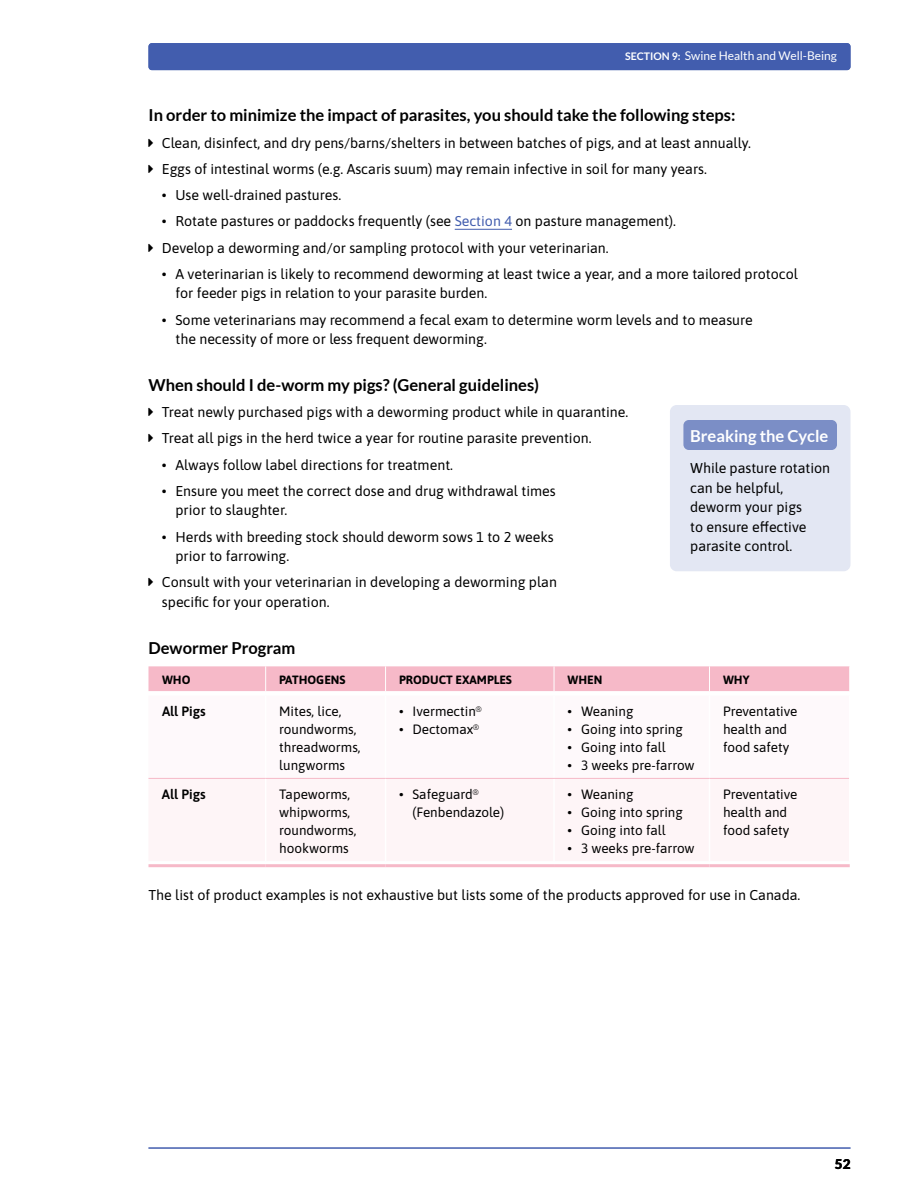
<style>
.page{position:relative;width:918px;height:1188px;background:#fff}
.page>*{position:absolute;margin:0;border:0;box-sizing:border-box;transform-origin:0 0}
.t1{font:700 16.5px "Lato";color:#000}
.t2{font:700 16.5px "Lato";color:#fff}
.t3{font:14.25px/19.5px "Asap";color:#000}
.t4{font:13.5px/18px "Asap";color:#000}
.t5{font:600 13.5px "Asap";color:#000}
.t6{font:900 13.5px "Lato";color:#000}
.t7{font:12px "Lato";color:#fff}
.t8{font:700 12px "Asap";color:#000}
.s1{font-weight:700;font-size:10.5px}
.s2{color:#425dae}
</style>
<div class="page">
<hr style="left:148px;top:1148px;width:702px;height:1px;background:#425dae">
<div style="left:148px;top:43px;width:702px;height:27px;background:#425dae;border-radius:3px"></div>
<hr style="left:455px;top:229px;width:57px;height:1px;background:#425dae">
<svg style="left:149px;top:777px;width:700px;height:1px"></svg>
<hr style="left:148px;top:864px;width:118px;height:3px;background:#f6b9c8">
<hr style="left:266px;top:864px;width:120px;height:3px;background:#f6b9c8">
<hr style="left:386px;top:864px;width:168px;height:3px;background:#f6b9c8">
<hr style="left:554px;top:864px;width:155px;height:3px;background:#f6b9c8">
<hr style="left:710px;top:864px;width:140px;height:3px;background:#f6b9c8">
<div style="left:148px;top:666px;width:702px;height:25px;background:#f6b9c8"></div>
<hr style="left:265px;top:696px;width:1px;height:82px;background:#fff">
<hr style="left:385px;top:696px;width:1px;height:82px;background:#fff">
<hr style="left:553px;top:696px;width:2px;height:82px;background:#fff">
<hr style="left:709px;top:696px;width:1px;height:82px;background:#fff">
<hr style="left:148px;top:778px;width:118px;height:1px;background:#f6b9c8">
<hr style="left:266px;top:778px;width:120px;height:1px;background:#f6b9c8">
<hr style="left:386px;top:778px;width:168px;height:1px;background:#f6b9c8">
<hr style="left:554px;top:778px;width:155px;height:1px;background:#f6b9c8">
<hr style="left:710px;top:778px;width:139px;height:1px;background:#f6b9c8">
<div style="left:670px;top:405px;width:180px;height:166px;background:#e3e7f3;border-radius:7px"></div>
<div style="left:683px;top:420px;width:154px;height:30px;background:#7b8ec6;border-radius:5px"></div>
<p class="t7" style="left:625px;top:49px;width:213px"><span class="s1">SECTION 9:</span> Swine Health and Well-Being</p>
<p class="t7" style="left:712px;top:49px;width:126px"><span class="s1">SECTION 1:</span> Starting Out</p>
<p class="t1" style="left:148px;top:106px;width:588px">In order to minimize the impact of parasites, you should take the following steps:</p>
<p class="t3" style="left:162px;top:129px;width:591px;line-height:26.2px">Clean, disinfect, and dry pens/barns/shelters in between batches of pigs, and at least annually.<br>Eggs of intestinal worms (e.g. Ascaris suum) may remain infective in soil for many years.</p>
<p class="t3" style="left:162px;top:185px;width:181px">• Use well-drained pastures.</p>
<p class="t3" style="left:162px;top:207px;width:516px;line-height:26.2px">• Rotate pastures or paddocks frequently (see <span class="s2">Section 4</span> on pasture management).<br>Develop a deworming and/or sampling protocol with your veterinarian.</p>
<p class="t3" style="left:175px;top:263px;width:624px;text-indent:-13px">• A veterinarian is likely to recommend deworming at least twice a year, and a more tailored protocol for feeder pigs in relation to your parasite burden.</p>
<p class="t3" style="left:175px;top:309px;width:579px;text-indent:-13px">• Some veterinarians may recommend a fecal exam to determine worm levels and to measure the necessity of more or less frequent deworming.</p>
<p class="t1" style="left:148px;top:375px;width:392px">When should I de-worm my pigs? (General guidelines)</p>
<p class="t3" style="left:162px;top:398px;width:468px;line-height:26.2px">Treat newly purchased pigs with a deworming product while in quarantine.<br>Treat all pigs in the herd twice a year for routine parasite prevention.</p>
<p class="t3" style="left:162px;top:454px;width:293px">• Always follow label directions for treatment.</p>
<p class="t3" style="left:175px;top:480px;width:382px;text-indent:-13px">• Ensure you meet the correct dose and drug withdrawal times prior to slaughter.</p>
<p class="t3" style="left:175px;top:526px;width:380px;text-indent:-13px">• Herds with breeding stock should deworm sows 1 to 2 weeks prior to farrowing.</p>
<p class="t3" style="left:162px;top:572px;width:397px">Consult with your veterinarian in developing a deworming plan specific for your operation.</p>
<p class="t1" style="left:148px;top:638px;width:148px">Dewormer Program</p>
<p class="t8" style="left:162px;top:672px;width:30px">WHO</p>
<p class="t8" style="left:279px;top:672px;width:68px">PATHOGENS</p>
<p class="t8" style="left:399px;top:672px;width:114px">PRODUCT EXAMPLES</p>
<p class="t8" style="left:568px;top:672px;width:36px">WHEN</p>
<p class="t8" style="left:723px;top:672px;width:28px">WHY</p>
<p class="t5" style="left:162px;top:702px;width:45px">All Pigs</p>
<p class="t4" style="left:279px;top:702px;width:83px">Mites, lice, roundworms, threadworms, lungworms</p>
<p class="t4" style="left:399px;top:702px;width:84px">• Ivermectin<sup>®</sup></p>
<p class="t2" style="left:690px;top:426px;width:140px">Breaking the Cycle</p>
<p class="t3" style="left:690px;top:458px;width:142px">While pasture rotation can be helpful, deworm your pigs<br>to ensure effective parasite control.</p>
<p class="t4" style="left:568px;top:702px;width:67px">• Weaning</p>
<p class="t4" style="left:568px;top:720px;width:117px">• Going into spring</p>
<p class="t4" style="left:568px;top:738px;width:100px">• Going into fall</p>
<p class="t4" style="left:568px;top:756px;width:129px">• 3 weeks pre-farrow</p>
<p class="t4" style="left:723px;top:702px;width:76px">Preventative health and food safety</p>
<p class="t4" style="left:399px;top:720px;width:82px">• Dectomax<sup>®</sup></p>
<p class="t5" style="left:162px;top:785px;width:45px">All Pigs</p>
<p class="t4" style="left:279px;top:785px;width:79px">Tapeworms, whipworms, roundworms, hookworms</p>
<p class="t4" style="left:413px;top:785px;width:93px;text-indent:-13px">• Safeguard<sup>® </sup>(Fenbendazole)</p>
<p class="t4" style="left:568px;top:785px;width:67px">• Weaning</p>
<p class="t4" style="left:568px;top:803px;width:117px">• Going into spring</p>
<p class="t4" style="left:568px;top:821px;width:100px">• Going into fall</p>
<p class="t4" style="left:568px;top:839px;width:129px">• 3 weeks pre-farrow</p>
<p class="t4" style="left:723px;top:785px;width:76px">Preventative health and food safety</p>
<p class="t3" style="left:148px;top:885px;width:653px">The list of product examples is not exhaustive but lists some of the products approved for use in Canada.</p>
<p class="t6" style="left:835px;top:1156px;width:17px">52</p>
</div>
